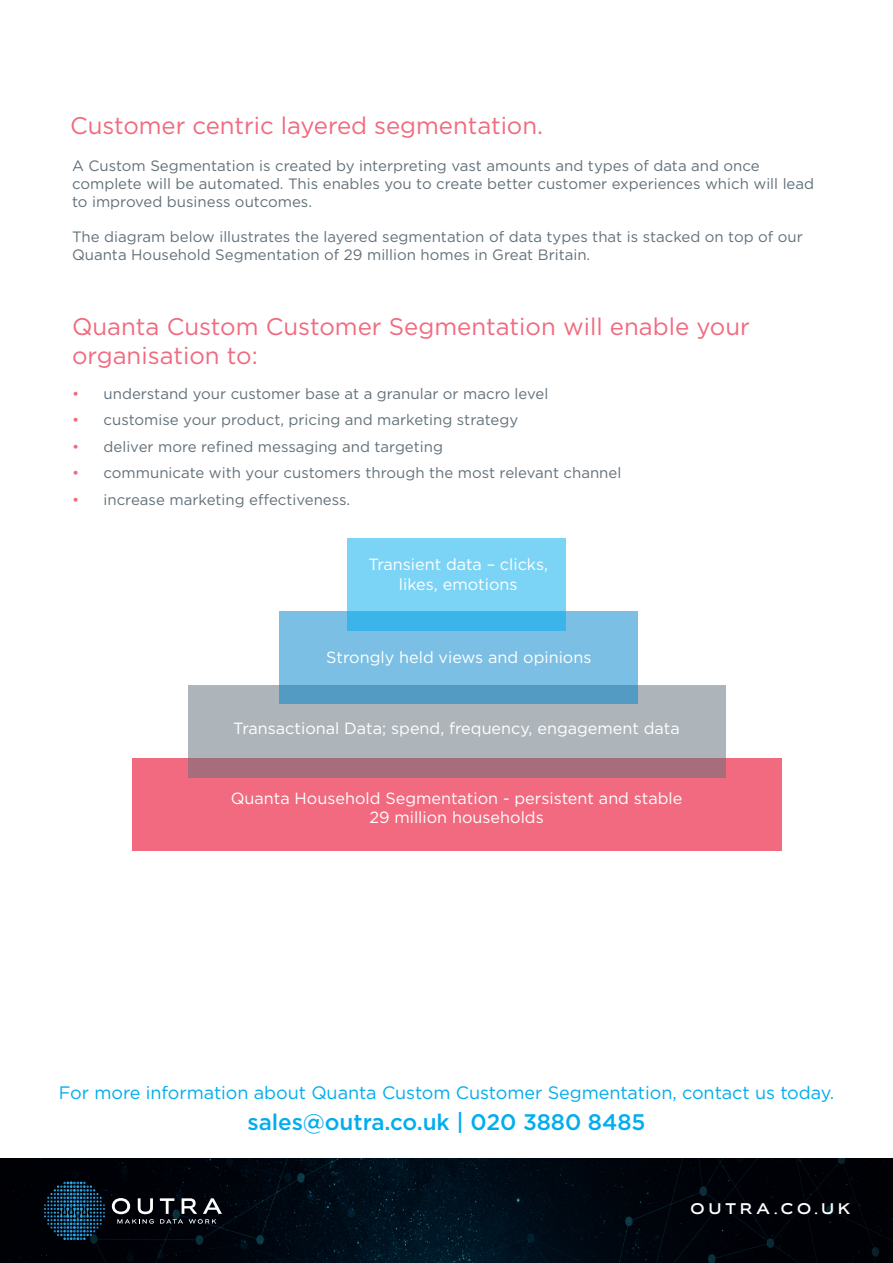
<style>
.page{position:relative;width:893px;height:1263px;background:#fff}
.page>*{position:absolute;margin:0;border:0;box-sizing:border-box;transform-origin:0 0}
.Body_Text{font:24px/28.8px "Gotham";color:#f16a7f}
.Body_Text-2{font:500 22.5px "Gotham";letter-spacing:-.005em;color:#00adef}
.Body_Text-3{font:18px "Gotham";letter-spacing:-.005em;color:#00adef}
.t1{font:16.2px/19.5px "Gotham";color:#fff;text-align:center}
.t2{font:15px/18px "Gotham";color:#63717a}
.t3{font:15px "Biondi Sans Rg";letter-spacing:.28em;color:#fff}
.s1{color:#f16a7f}
</style>
<div class="page">
<img style="left:0;top:1159px;width:893px;height:104px">
<svg style="left:44px;top:1181px;width:61px;height:59px;background:#0a2f45"></svg>
<svg style="left:112px;top:1198px;width:42px;height:26px"></svg>
<svg style="left:160px;top:1198px;width:62px;height:26px;background:#3c3f44"></svg>
<div style="left:132px;top:758px;width:649px;height:92px;background:#f16a7f"></div>
<svg style="left:188px;top:685px;width:537px;height:92px;background:#aca3ab"></svg>
<svg style="left:280px;top:611px;width:358px;height:93px;background:#71b6dc"></svg>
<svg style="left:347px;top:538px;width:219px;height:92px;background:#6dcdf3"></svg>
<p class="Body_Text" style="left:70px;top:110px;width:474px">Customer centric layered segmentation.</p>
<p class="t2" style="left:72px;top:157px;width:744px">A Custom Segmentation is created by interpreting vast amounts and types of data and once complete will be automated. This enables you to create better customer experiences which will lead to improved business outcomes.</p>
<p class="t2" style="left:72px;top:228px;width:732px">The diagram below illustrates the layered segmentation of data types that is stacked on top of our<br>Quanta Household Segmentation of 29 million homes in Great Britain.</p>
<p class="Body_Text" style="left:72px;top:312px;width:679px">Quanta Custom Customer Segmentation will enable your organisation to:</p>
<p class="t2" style="left:72px;top:384px;width:478px"><span class="s1">•</span> understand your customer base at a granular or macro level</p>
<p class="t2" style="left:72px;top:411px;width:448px"><span class="s1">•</span> customise your product, pricing and marketing strategy</p>
<p class="t2" style="left:72px;top:437px;width:372px"><span class="s1">•</span> deliver more refined messaging and targeting</p>
<p class="t2" style="left:72px;top:464px;width:551px"><span class="s1">•</span> communicate with your customers through the most relevant channel</p>
<p class="t2" style="left:72px;top:490px;width:280px"><span class="s1">•</span> increase marketing effectiveness.</p>
<p class="t1" style="left:368px;top:554px;width:181px">Transient data – clicks, likes, emotions</p>
<p class="t1" style="left:326px;top:647px;width:267px">Strongly held views and opinions</p>
<p class="t1" style="left:233px;top:718px;width:448px">Transactional Data; spend, frequency, engagement data</p>
<p class="t1" style="left:231px;top:788px;width:453px">Quanta Household Segmentation - persistent and stable</p>
<p class="t1" style="left:369px;top:807px;width:176px">29 million households</p>
<p class="Body_Text-3" style="left:59px;top:1081px;width:777px">For more information about Quanta Custom Customer Segmentation, contact us today.</p>
<p class="Body_Text-2" style="left:247px;top:1107px;width:399px">sales@outra.co.uk | 020 3880 8485</p>
<p class="t3" style="left:690px;top:1199px;width:161px">OUTRA.CO.UK</p>
</div>
